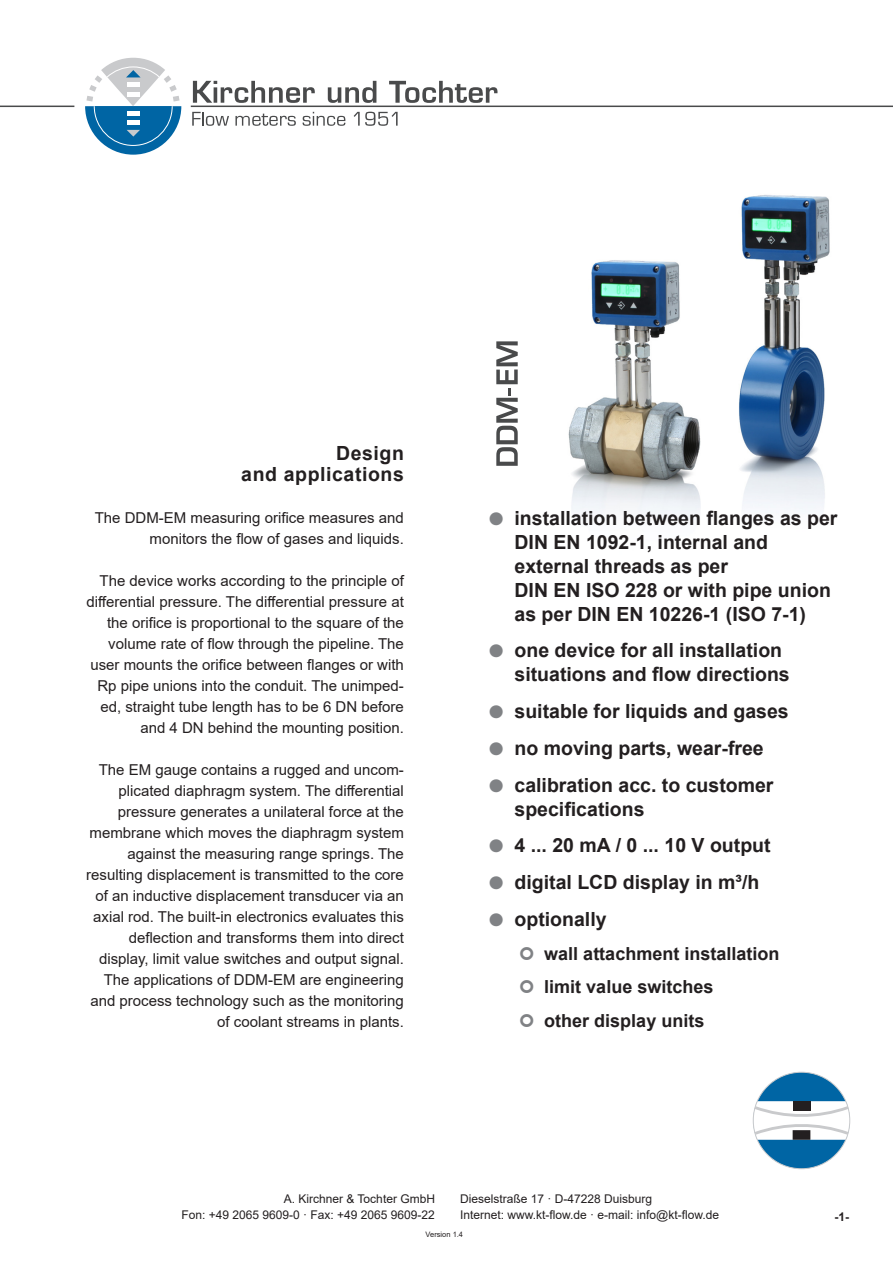
<style>
.page{position:relative;width:893px;height:1263px;background:#fff}
.page>*{position:absolute;margin:0;border:0;box-sizing:border-box;transform-origin:0 0}
.t1{font:700 19.5px/24px "Arial";color:#231f20}
.t2{font:700 19.5px/21px "Arial";letter-spacing:.03em;color:#231f20;text-align:right}
.t3{font:700 18px/33.8px "Arial";color:#231f20}
.t4{font:15px/21px "Arial";color:#231f20;text-align:right}
.t5{font:12px/16.5px "Arial";color:#231f20}
.t6{font:700 12px "Arial";color:#231f20}
.t7{font:7.5px "Arial";color:#231f20}
.s1{color:#808285}
</style>
<div class="page">
<hr style="left:191px;top:106px;width:702px;height:1px;background:#494a4b">
<hr style="left:0;top:106px;width:74px;height:1px;background:#494a4b">
<svg style="left:193px;top:81px;width:122px;height:22px"></svg>
<svg style="left:328px;top:81px;width:48px;height:22px"></svg>
<svg style="left:389px;top:81px;width:108px;height:22px"></svg>
<svg style="left:85px;top:58px;width:97px;height:97px"></svg>
<div style="left:127px;top:120px;width:13px;height:5px;background:#fff"></div>
<div style="left:127px;top:82px;width:13px;height:5px;background:#fff"></div>
<div style="left:127px;top:92px;width:13px;height:5px;background:#fff"></div>
<div style="left:127px;top:111px;width:13px;height:5px;background:#fff"></div>
<svg style="left:192px;top:112px;width:37px;height:14px"></svg>
<svg style="left:235px;top:114px;width:61px;height:12px"></svg>
<svg style="left:303px;top:112px;width:42px;height:14px"></svg>
<svg style="left:354px;top:112px;width:44px;height:14px"></svg>
<div style="left:753px;top:1072px;width:97px;height:97px;background:#0065a4;border-radius:50%"></div>
<svg style="left:753px;top:1101px;width:97px;height:39px;background:#f1f2f3"></svg>
<div style="left:793px;top:1130px;width:17px;height:10px;background:#231f20"></div>
<div style="left:793px;top:1101px;width:17px;height:10px;background:#231f20"></div>
<img style="left:568px;top:195px;width:262px;height:321px">
<svg style="left:496px;top:341px;width:22px;height:125px"></svg>
<h1 class="t2" style="left:241px;top:443px;width:164px">Design<br>and applications</h1>
<p class="t4" style="left:95px;top:507px;width:311px">The DDM-EM measuring orifice measures and monitors the flow of gases and liquids.</p>
<p class="t4" style="left:86px;top:570px;width:319px">The device works according to the principle of differential pressure. The differential pressure at the orifice is proportional to the square of the volume rate of flow through the pipeline. The user mounts the orifice between flanges or with Rp pipe unions into the conduit. The unimped&shy;ed, straight tube length has to be 6 DN before and 4 DN behind the mounting position.</p>
<p class="t4" style="left:86px;top:759px;width:319px">The EM gauge contains a rugged and uncom&shy;plicated diaphragm system. The differential pressure generates a unilateral force at the membrane which moves the diaphragm system against the measuring range springs. The resulting displacement is transmitted to the core of an inductive displacement transducer via an axial rod. The built-in electronics evaluates this deflection and transforms them into direct display, limit value switches and output signal.<br>The applications of DDM-EM are engineering and process technology such as the monitoring of coolant streams in plants.</p>
<h1 class="t1" style="left:514px;top:506px;width:324px;text-indent:-26px"><span class="s1">●</span> installation between flanges as per<br>DIN EN 1092-1, internal and external threads as per<br>DIN EN ISO 228 or with pipe union as per DIN EN 10226-1 (ISO 7-1)</h1>
<h1 class="t1" style="left:514px;top:639px;width:277px;text-indent:-26px"><span class="s1">●</span> one device for all installation situations and flow directions</h1>
<h1 class="t1" style="left:489px;top:699px;width:301px"><span class="s1">●</span> suitable for liquids and gases</h1>
<h1 class="t1" style="left:489px;top:736px;width:276px"><span class="s1">●</span> no moving parts, wear-free</h1>
<h1 class="t1" style="left:514px;top:773px;width:260px;text-indent:-26px"><span class="s1">●</span> calibration acc. to customer specifications</h1>
<h1 class="t1" style="left:489px;top:834px;width:283px"><span class="s1">●</span> 4 ... 20 mA / 0 ... 10 V output</h1>
<h1 class="t1" style="left:489px;top:870px;width:272px"><span class="s1">●</span> digital LCD display in m³/h</h1>
<h1 class="t1" style="left:489px;top:907px;width:119px"><span class="s1">●</span> optionally</h1>
<p class="t3" style="left:544px;top:936px;width:237px">wall attachment installation limit value switches<br>other display units</p>
<p class="t5" style="left:181px;top:1190px;width:255px;text-align:right">A. Kirchner &amp; Tochter GmbH<br>Fon: +49 2065 9609-0 · Fax: +49 2065 9609-22</p>
<p class="t7" style="left:426px;top:1229px;width:39px">Version 1.4</p>
<p class="t5" style="left:460px;top:1190px;width:260px">Dieselstraße 17 · D-47228 Duisburg<br>Internet: www.kt-flow.de · e-mail: info@kt-flow.de</p>
<p class="t6" style="left:834px;top:1208px;width:16px">-1-</p>
</div>
